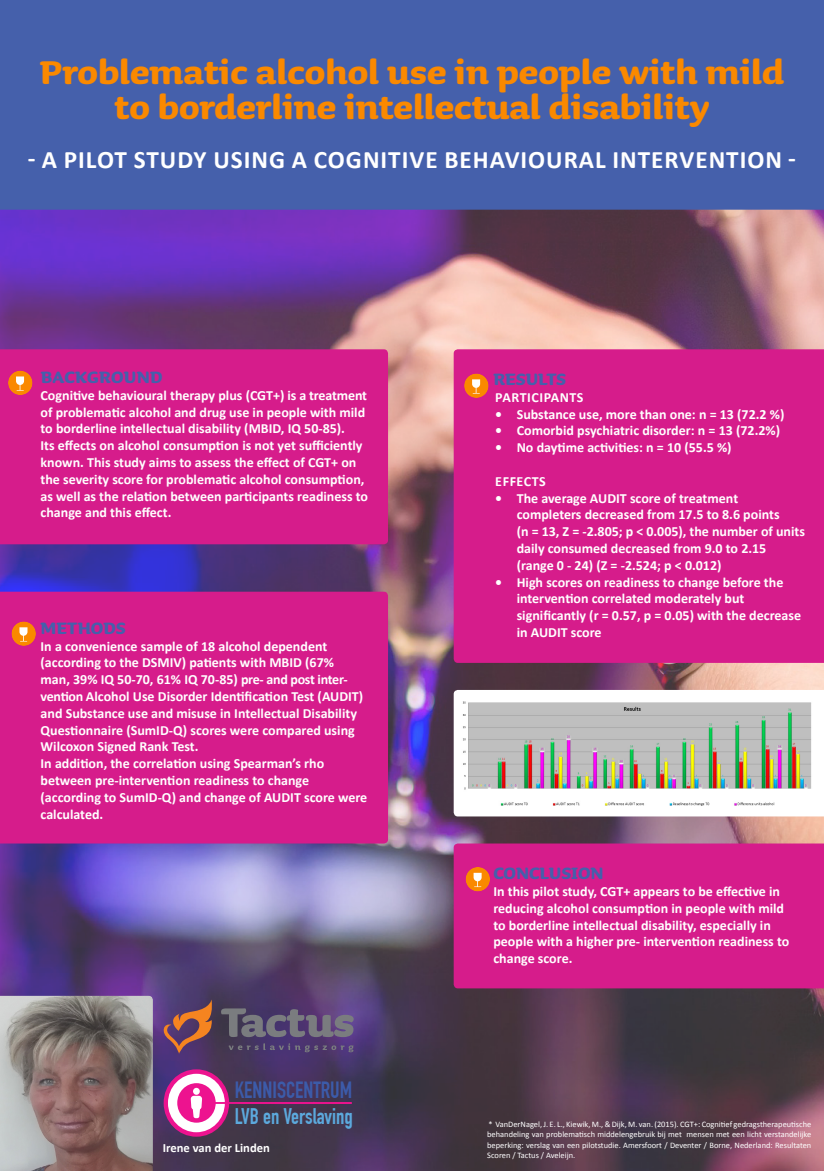
<style>
.page{position:relative;width:824px;height:1171px;background:#fff}
.page>*{position:absolute;margin:0;border:0;box-sizing:border-box;transform-origin:0 0}
.t1{font:700 42px "Sauna";color:#fa8900}
.t2{font:700 25.2px "Calibri";letter-spacing:.04em;color:#fff}
.t3{font:700 22.96px "DIN Condensed";color:#3c5ba9}
.t4{font:700 22.09px "DIN Condensed";color:#5ca9dd}
.t5{font:700 21px "Sauna";color:#4560ab}
.t6{font:700 14px/16.8px "Calibri";color:#fff}
.t7{font:700 14px "Calibri";letter-spacing:.04em;color:#fff}
.t8{font:700 12.6px "Calibri";color:#fff}
.t9{font:8.4px/10.1px "Calibri";color:#fff;text-align:justify}
</style>
<div class="page">
<img style="left:0;top:210px;width:823px;height:961px">
<div style="left:0;top:0;width:823px;height:210px;background:#4560ab"></div>
<img style="left:0;top:996px;width:153px;height:175px">
<svg style="left:221px;top:1008px;width:132px;height:29px;background:#645b75"></svg>
<svg style="left:228px;top:1043px;width:125px;height:9px"></svg>
<svg style="left:163px;top:999px;width:51px;height:55px;background:#7d4d57"></svg>
<div style="left:0;top:349px;width:388px;height:195px;background:#d61c8b"></div>
<div style="left:8px;top:371px;width:24px;height:24px;background:#fa8900;border-radius:50%"></div>
<svg style="left:16px;top:376px;width:8px;height:15px"></svg>
<div style="left:453px;top:349px;width:370px;height:314px;background:#d61c8b"></div>
<div style="left:464px;top:373px;width:24px;height:25px;background:#fa8900;border-radius:50%"></div>
<svg style="left:472px;top:379px;width:8px;height:15px"></svg>
<svg style="left:166px;top:1071px;width:61px;height:63px"></svg>
<div style="left:164px;top:1069px;width:65px;height:67px;border:4px solid #ed138f;border-radius:50%"></div>
<div style="left:177px;top:1083px;width:39px;height:39px;background:#ed138f;border-radius:50%"></div>
<svg style="left:191px;top:1088px;width:11px;height:30px"></svg>
<hr style="left:203px;top:1102px;width:149px;height:2px;background:#ed138f">
<div style="left:453px;top:843px;width:370px;height:145px;background:#d61c8b"></div>
<div style="left:465px;top:867px;width:25px;height:24px;background:#fa8900;border-radius:50%"></div>
<svg style="left:473px;top:873px;width:8px;height:14px"></svg>
<svg style="left:453px;top:690px;width:370px;height:126px"></svg>
<img style="left:459px;top:699px;width:357px;height:111px">
<div style="left:0;top:592px;width:388px;height:251px;background:#d61c8b"></div>
<div style="left:11px;top:621px;width:25px;height:25px;background:#fa8900;border-radius:50%"></div>
<svg style="left:19px;top:627px;width:8px;height:14px"></svg>
<p class="t1" style="left:40px;top:50px;width:745px">Problematic alcohol use in people with mild</p>
<p class="t1" style="left:114px;top:85px;width:596px">to borderline intellectual disability</p>
<p class="t2" style="left:28px;top:144px;width:769px">- A PILOT STUDY USING A COGNITIVE BEHAVIOURAL INTERVENTION -</p>
<p class="t5" style="left:41px;top:366px;width:123px">BACKGROUND</p>
<p class="t6" style="left:41px;top:386px;width:328px">Cognitive behavioural therapy plus (CGT+) is a treatment of problematic alcohol and drug use in people with mild to borderline intellectual disability (MBID, IQ 50-85).</p>
<p class="t6" style="left:41px;top:436px;width:329px">Its effects on alcohol consumption is not yet sufficiently known. This study aims to assess the effect of CGT+ on the severity score for problematic alcohol consumption, as well as the relation between participants readiness to change and this effect.</p>
<p class="t5" style="left:41px;top:617px;width:87px">METHODS</p>
<p class="t6" style="left:41px;top:637px;width:288px">In a convenience sample of 18 alcohol dependent</p>
<p class="t6" style="left:41px;top:653px;width:324px">(according to the DSMIV) patients with MBID (67% man, 39% IQ 50-70, 61% IQ 70-85) pre- and post inter&shy;vention Alcohol Use Disorder Identification Test (AUDIT) and Substance use and misuse in Intellectual Disability Questionnaire (SumID-Q) scores were compared using Wilcoxon Signed Rank Test.</p>
<p class="t6" style="left:41px;top:754px;width:285px">In addition, the correlation using Spearman’s rho between pre-intervention readiness to change</p>
<p class="t6" style="left:41px;top:788px;width:328px">(according to SumID-Q) and change of AUDIT score were calculated.</p>
<p class="t3" style="left:235px;top:1076px;width:119px">KENNISCENTRUM</p>
<p class="t4" style="left:235px;top:1103px;width:120px">LVB en Verslaving</p>
<p class="t8" style="left:163px;top:1140px;width:109px">Irene van der Linden</p>
<p class="t5" style="left:493px;top:368px;width:74px">RESULTS</p>
<p class="t7" style="left:495px;top:388px;width:90px">PARTICIPANTS</p>
<p class="t6" style="left:495px;top:405px;width:291px">• Substance use, more than one: n = 13 (72.2 %)</p>
<p class="t6" style="left:495px;top:422px;width:286px">• Comorbid psychiatric disorder: n = 13 (72.2%)</p>
<p class="t6" style="left:495px;top:438px;width:238px">• No daytime activities: n = 10 (55.5 %)</p>
<p class="t7" style="left:495px;top:472px;width:52px">EFFECTS</p>
<p class="t6" style="left:495px;top:489px;width:244px">• The average AUDIT score of treatment</p>
<p class="t6" style="left:516px;top:506px;width:264px">completers decreased from 17.5 to 8.6 points</p>
<p class="t6" style="left:516px;top:522px;width:290px">(n = 13, Z = -2.805; p &lt; 0.005), the number of units daily consumed decreased from 9.0 to 2.15</p>
<p class="t6" style="left:516px;top:556px;width:206px">(range 0 - 24) (Z = -2.524; p &lt; 0.012)</p>
<p class="t6" style="left:495px;top:573px;width:290px">• High scores on readiness to change before the</p>
<p class="t6" style="left:516px;top:590px;width:229px">intervention correlated moderately but</p>
<p class="t6" style="left:516px;top:606px;width:286px">significantly (r = 0.57, p = 0.05) with the decrease</p>
<p class="t6" style="left:516px;top:623px;width:86px">in AUDIT score</p>
<p class="t5" style="left:493px;top:862px;width:112px">CONCLUSION</p>
<p class="t6" style="left:493px;top:882px;width:288px">In this pilot study, CGT+ appears to be effective in</p>
<p class="t6" style="left:493px;top:899px;width:292px">reducing alcohol consumption in people with mild</p>
<p class="t6" style="left:493px;top:916px;width:279px">to borderline intellectual disability, especially in</p>
<p class="t6" style="left:493px;top:933px;width:297px">people with a higher pre- intervention readiness to change score.</p>
<p class="t9" style="left:487px;top:1119px;width:325px">* VanDerNagel, J. E. L., Kiewik, M., &amp; Dijk, M. van. (2015). CGT+: Cognitief gedragstherapeutische behandeling van problematisch middelengebruik bij met mensen met een licht verstandelijke beperking: verslag van een pilotstudie. Amersfoort / Deventer / Borne, Nederland: Resultaten Scoren / Tactus / Aveleijn.</p>
</div>
